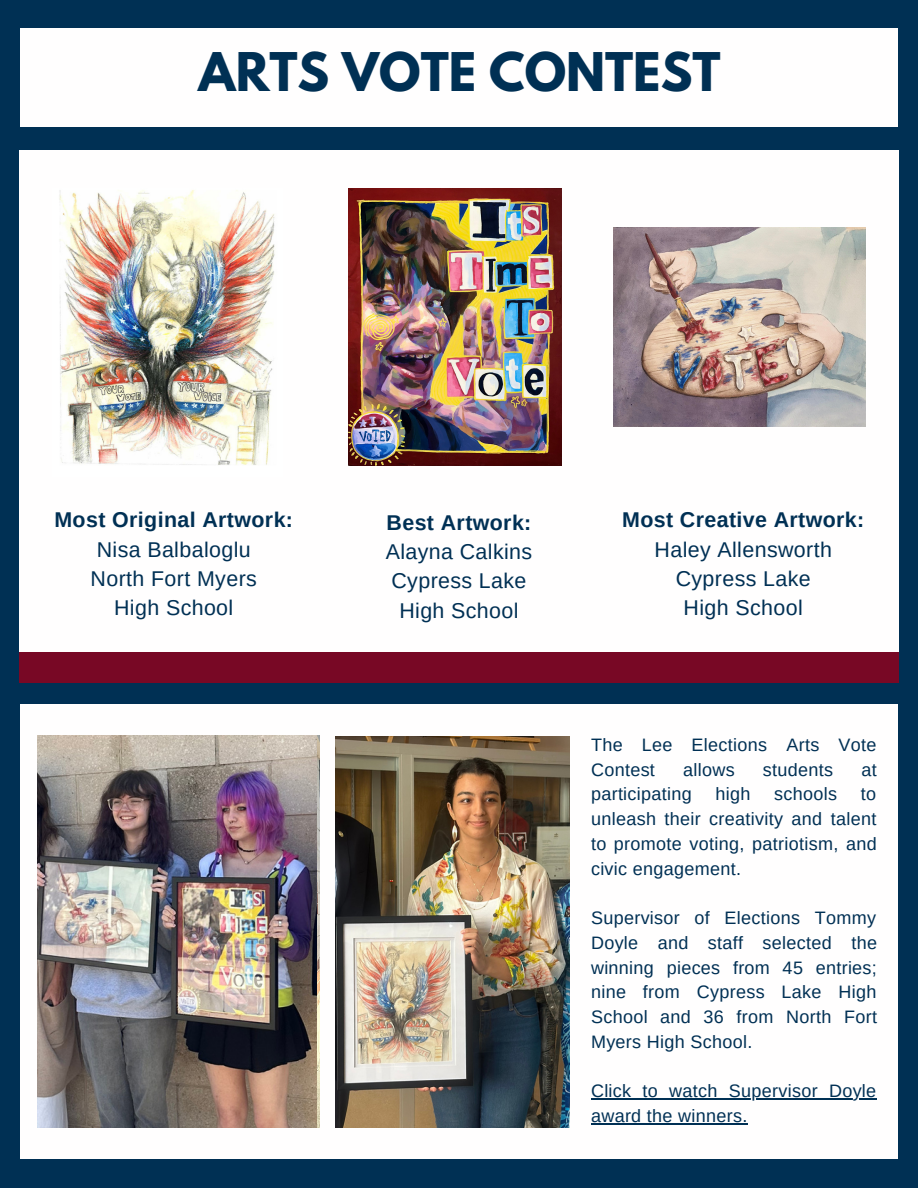
<style>
.page{position:relative;width:918px;height:1188px;background:#003054}
.page>*{position:absolute;margin:0;border:0;box-sizing:border-box;transform-origin:0 0}
.t1{font:700 47.25px "League Spartan";color:#003054}
.t2{font:21.45px/29.2px "Arimo";letter-spacing:.02em;color:#003054;text-align:center}
.t3{font:700 21.45px/29.2px "Arimo";letter-spacing:.02em;color:#003054;text-align:center}
.t4{font:18px/24.8px "Arimo";letter-spacing:.02em;color:#003054}
.s1{font-weight:700}
.s2{font-weight:400}
</style>
<div class="page">
<div style="left:19px;top:150px;width:880px;height:533px;background:#fffefe"></div>
<img style="left:349px;top:188px;width:212px;height:277px">
<img style="left:59px;top:190px;width:216px;height:275px">
<img style="left:613px;top:227px;width:252px;height:199px">
<div style="left:20px;top:28px;width:878px;height:99px;background:#fffefe"></div>
<div style="left:20px;top:705px;width:878px;height:454px;background:#fffefe"></div>
<img style="left:336px;top:736px;width:234px;height:392px">
<div style="left:19px;top:652px;width:880px;height:30px;background:#780825"></div>
<hr style="left:591px;top:1099px;width:286px;height:1px;background:#003054">
<hr style="left:591px;top:1123px;width:157px;height:1px;background:#003054">
<img style="left:37px;top:736px;width:279px;height:391px">
<p class="t1" style="left:199px;top:48px;width:523px">ARTS VOTE CONTEST</p>
<p class="t3" style="left:54px;top:505px;width:240px">Most Original Artwork:</p>
<p class="t2" style="left:97px;top:535px;width:156px">Nisa Balbaloglu</p>
<p class="t2" style="left:91px;top:564px;width:168px">North Fort Myers</p>
<p class="t2" style="left:114px;top:593px;width:121px">High School</p>
<p class="t2" style="left:386px;top:508px;width:148px"><span class="s1">Best Artwork:<br></span>Alayna Calkins<br>Cypress Lake<br>High School</p>
<p class="t3" style="left:622px;top:505px;width:244px">Most Creative Artwork:<br><span class="s2">Haley Allensworth</span></p>
<p class="t2" style="left:676px;top:564px;width:137px">Cypress Lake</p>
<p class="t2" style="left:684px;top:593px;width:121px">High School</p>
<p class="t4" style="left:591px;top:732px;width:287px">The Lee Elections Arts Vote<br>Contest</p>
<p class="t4" style="left:683px;top:757px;width:53px">allows</p>
<p class="t4" style="left:763px;top:757px;width:72px">students</p>
<p class="t4" style="left:861px;top:757px;width:17px">at</p>
<p class="t4" style="left:591px;top:782px;width:102px">participating</p>
<p class="t4" style="left:716px;top:782px;width:37px">high</p>
<p class="t4" style="left:774px;top:782px;width:64px">schools</p>
<p class="t4" style="left:591px;top:782px;width:287px;text-align:justify;text-indent:270px">to unleash their creativity and talent to promote voting, patriotism, and civic engagement.</p>
<p class="t4" style="left:591px;top:906px;width:288px;text-align:justify">Supervisor of Elections Tommy Doyle and staff selected the winning pieces from 45 entries; nine from Cypress Lake High School and 36 from North Fort Myers High School.</p>
<p class="t4" style="left:591px;top:1079px;width:287px">Click to watch Supervisor Doyle award the winners.</p>
</div>
